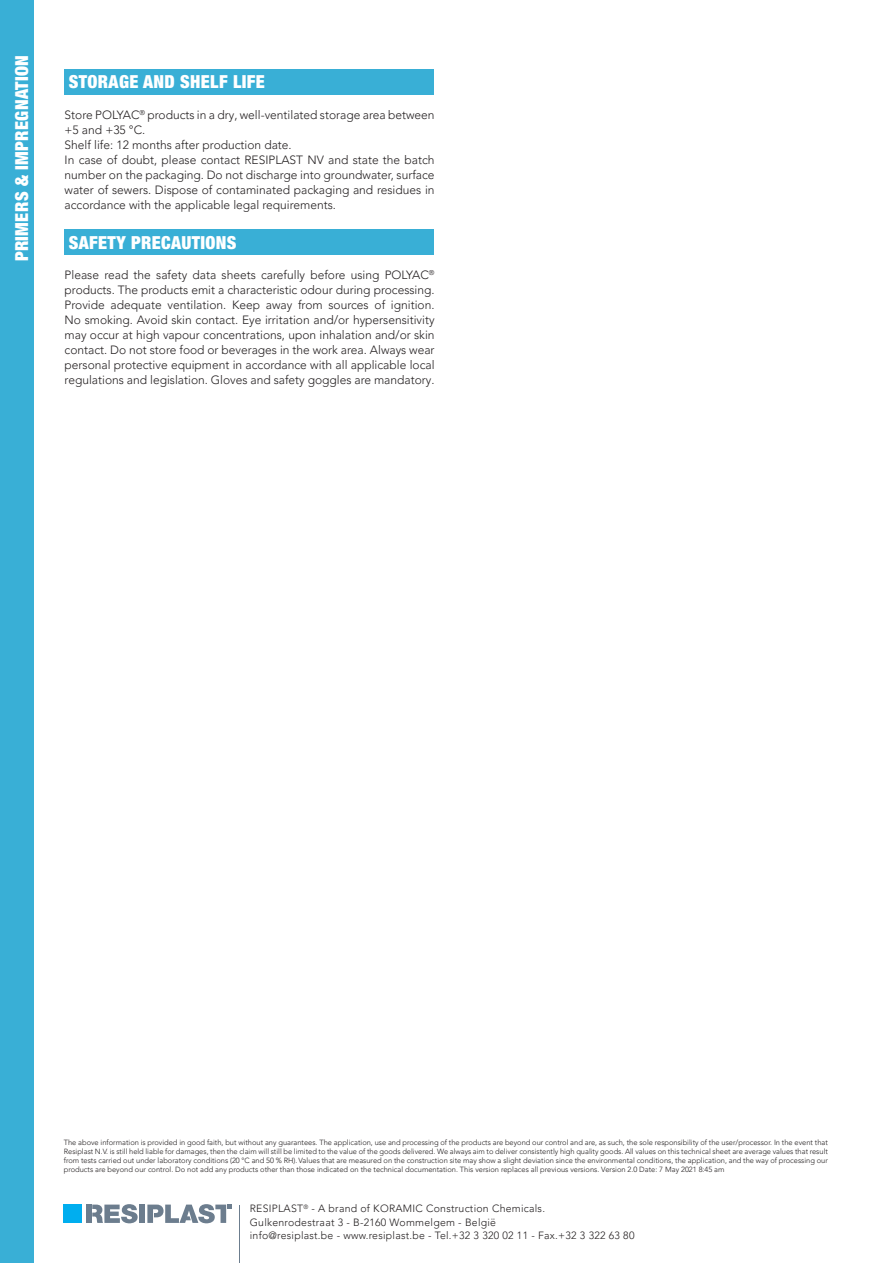
<style>
.page{position:relative;width:893px;height:1263px;background:#fff}
.page>*{position:absolute;margin:0;border:0;box-sizing:border-box;transform-origin:0 0}
.BODY_TEXT{font:900 condensed 18px "Helvetica Neue LT Std";letter-spacing:.02em;color:#fff}
.BODY_TEXT-2{font:300 12px/15px "Avenir LT Pro";color:#231f20;text-align:justify}
.t1{font:300 10.5px/13.5px "Avenir LT Pro";letter-spacing:.025em;color:#231f20}
.Body_7{font:300 7.5px/9px "Avenir LT Pro";color:#231f20;text-align:justify}
</style>
<div class="page">
<div style="left:0;top:0;width:34px;height:1263px;background:#39afd6"></div>
<hr style="left:240px;top:1205px;width:1px;height:58px;background:#6c7d8e">
<div style="left:139px;top:1204px;width:6px;height:19px;background:#6c7d8e"></div>
<div style="left:86px;top:1204px;width:5px;height:19px;background:#6c7d8e"></div>
<svg style="left:92px;top:1204px;width:46px;height:19px"></svg>
<svg style="left:147px;top:1204px;width:84px;height:19px"></svg>
<div style="left:64px;top:1204px;width:18px;height:19px;background:#00aeef"></div>
<div style="left:65px;top:69px;width:369px;height:26px;background:#39afd6"></div>
<div style="left:65px;top:230px;width:369px;height:25px;background:#39afd6"></div>
<h1 class="BODY_TEXT" style="left:11px;top:261px;width:207px;rotate:-90deg">PRIMERS &amp; IMPREGNATION</h1>
<p class="BODY_TEXT" style="left:69px;top:71px;width:197px">STORAGE AND SHELF LIFE</p>
<p class="BODY_TEXT-2" style="left:65px;top:107px;width:371px">Store POLYAC<sup>®</sup> products in a dry, well-ventilated storage area between +5 and +35 °C.</p>
<p class="BODY_TEXT-2" style="left:65px;top:137px;width:229px">Shelf life: 12 months after production date.</p>
<p class="BODY_TEXT-2" style="left:65px;top:152px;width:371px">In case of doubt, please contact RESIPLAST NV and state the batch number on the packaging. Do not discharge into groundwater, surface water of sewers. Dispose of contaminated packaging and residues in accordance with the applicable legal requirements.</p>
<p class="BODY_TEXT" style="left:69px;top:231px;width:169px">SAFETY PRECAUTIONS</p>
<p class="BODY_TEXT-2" style="left:65px;top:267px;width:371px">Please read the safety data sheets carefully before using POLYAC<sup>® </sup>products. The products emit a characteristic odour during processing.<br>Provide adequate ventilation. Keep away from sources of ignition.<br>No smoking. Avoid skin contact. Eye irritation and/or hypersensitivity may occur at high vapour concentrations, upon inhalation and/or skin contact. Do not store food or beverages in the work area. Always wear personal protective equipment in accordance with all applicable local regulations and legislation. Gloves and safety goggles are mandatory.</p>
<p class="Body_7" style="left:64px;top:1138px;width:766px">The above information is provided in good faith, but without any guarantees. The application, use and processing of the products are beyond our control and are, as such, the sole responsibility of the user/processor. In the event that Resiplast N.V. is still held liable for damages, then the claim will still be limited to the value of the goods delivered. We always aim to deliver consistently high quality goods. All values on this technical sheet are average values that result from tests carried out under laboratory conditions (20 °C and 50 % RH).Values that are measured on the construction site may show a slight deviation since the environmental conditions, the application, and the way of processing our products are beyond our control. Do not add any products other than those indicated on the technical documentation. This version replaces all previous versions. Version 2.0 Date: 7 May 2021 8:45 am</p>
<p class="t1" style="left:250px;top:1202px;width:386px">RESIPLAST<sup>®</sup> - A brand of KORAMIC Construction Chemicals.<br>Gulkenrodestraat 3 - B-2160 Wommelgem - België<br>info@resiplast.be - www.resiplast.be - Tel.+32 3 320 02 11 - Fax.+32 3 322 63 80</p>
</div>
